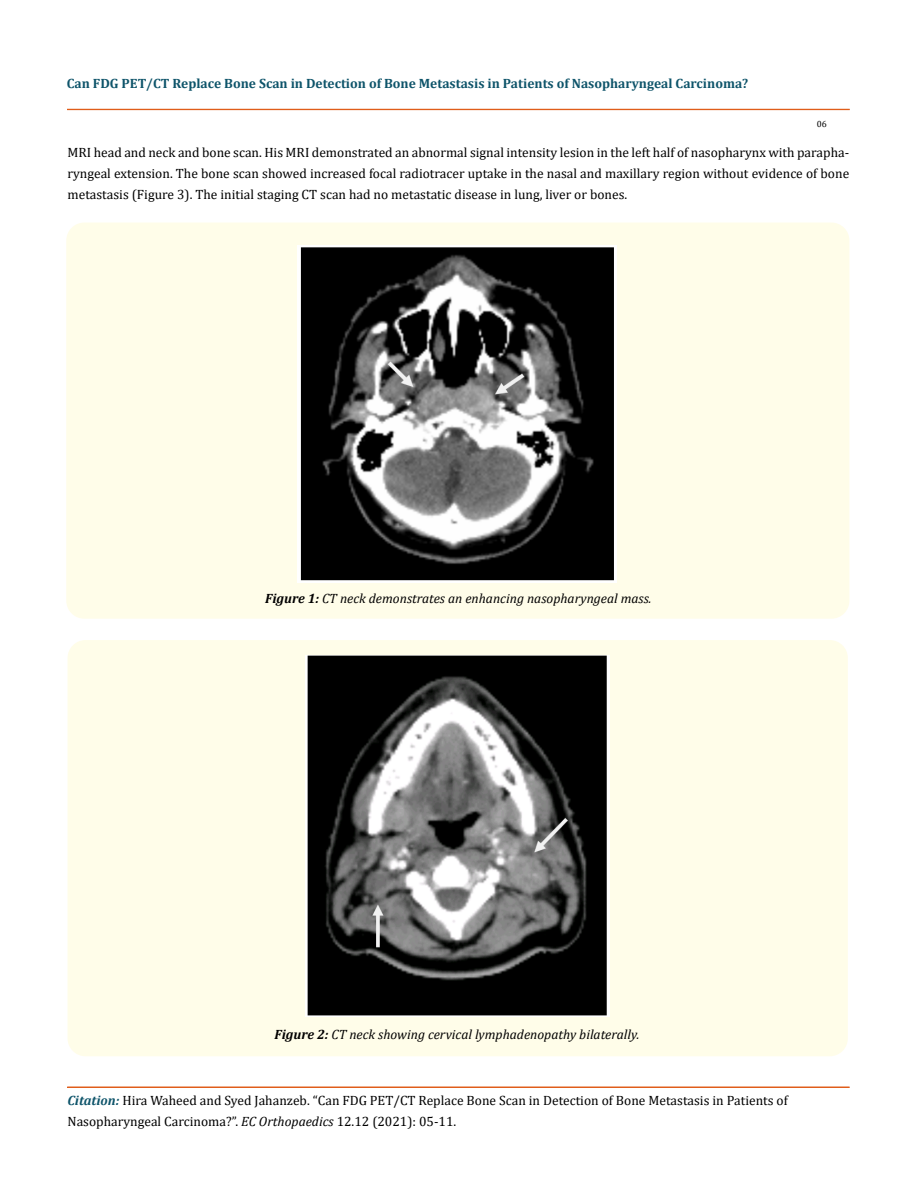
<style>
.page{position:relative;width:917px;height:1190px;background:#fff}
.page>*{position:absolute;margin:0;border:0;box-sizing:border-box;transform-origin:0 0}
.t1{font:13.5px/21px "Cambria";color:#000}
.t2{font:italic 13.5px "Cambria";color:#000}
.t3{font:700 13.5px "Cambria";color:#0e546a}
.t4{font:9px "Cambria";color:#000}
.s1{font-weight:700}
.s2{font-weight:700;font-style:italic;color:#0e546a}
.s3{font-style:italic}
</style>
<div class="page">
<div style="left:67px;top:109px;width:782px;height:1px;border:1px solid #e05d1a"></div>
<div style="left:67px;top:1087px;width:782px;height:1px;border:1px solid #e05d1a"></div>
<div style="left:66px;top:222px;width:783px;height:396px;background:#fffde9;border-radius:18px"></div>
<img style="left:297px;top:246px;width:319px;height:336px">
<div style="left:68px;top:640px;width:779px;height:416px;background:#fffde9;border-radius:18px"></div>
<img style="left:305px;top:655px;width:304px;height:361px">
<p class="t3" style="left:67px;top:74px;width:683px">Can FDG PET/CT Replace Bone Scan in Detection of Bone Metastasis in Patients of Nasopharyngeal Carcinoma?</p>
<p class="t4" style="left:816px;top:118px;width:11px">06</p>
<p class="t1" style="left:68px;top:142px;width:783px;text-align:justify">MRI head and neck and bone scan. His MRI demonstrated an abnormal signal intensity lesion in the left half of nasopharynx with parapha&shy;ryngeal extension. The bone scan showed increased focal radiotracer uptake in the nasal and maxillary region without evidence of bone metastasis (Figure 3). The initial staging CT scan had no metastatic disease in lung, liver or bones.</p>
<p class="t2" style="left:265px;top:589px;width:388px"><span class="s1">Figure 1:</span> CT neck demonstrates an enhancing nasopharyngeal mass.</p>
<p class="t2" style="left:274px;top:1024px;width:366px"><span class="s1">Figure 2:</span> CT neck showing cervical lymphadenopathy bilaterally.</p>
<p class="t1" style="left:68px;top:1089px;width:721px"><span class="s2">Citation:</span> Hira Waheed and Syed Jahanzeb. “Can FDG PET/CT Replace Bone Scan in Detection of Bone Metastasis in Patients of<br>Nasopharyngeal Carcinoma?”. <span class="s3">EC Orthopaedics</span> 12.12 (2021): 05-11.</p>
</div>
